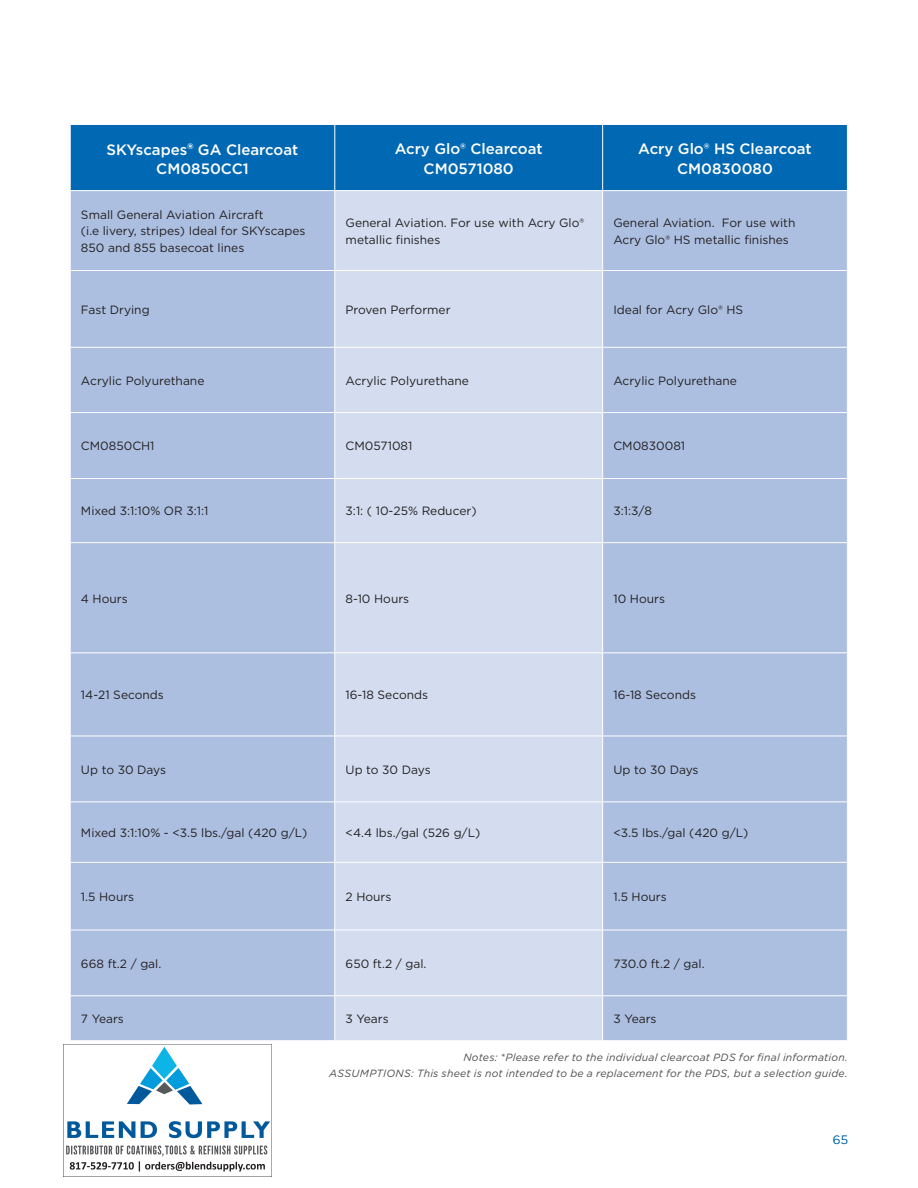
<style>
.page{position:relative;width:918px;height:1188px;background:#fff}
.page>*{position:absolute;margin:0;border:0;box-sizing:border-box;transform-origin:0 0}
.t1{font:500 15px/19.5px "Gotham";color:#fff;text-align:center}
.t2{font:12px/16.5px "Gotham";color:#231f20}
.t3{font:300 12px "Gotham";color:#0168b3}
.t4{font:italic 10.5px/16.5px "Gotham";letter-spacing:.02em;color:#4b4c4d;text-align:right}
.s1{font-weight:900;font-size:16.5px}
</style>
<div class="page">
<div style="left:71px;top:125px;width:776px;height:65px;background:#0168b3"></div>
<div style="left:71px;top:191px;width:776px;height:849px;background:#acbfe1"></div>
<div style="left:335px;top:191px;width:267px;height:849px;background:#d3ddef"></div>
<hr style="left:334px;top:125px;width:1px;height:65px;background:#fff">
<hr style="left:602px;top:125px;width:1px;height:65px;background:#fff">
<hr style="left:334px;top:191px;width:1px;height:79px;background:#fff">
<hr style="left:602px;top:191px;width:1px;height:79px;background:#fff">
<hr style="left:70px;top:270px;width:265px;height:1px;background:#fff">
<hr style="left:335px;top:270px;width:268px;height:1px;background:#fff">
<hr style="left:334px;top:271px;width:1px;height:76px;background:#fff">
<hr style="left:603px;top:270px;width:245px;height:1px;background:#fff">
<hr style="left:602px;top:271px;width:1px;height:76px;background:#fff">
<hr style="left:70px;top:347px;width:265px;height:1px;background:#fff">
<hr style="left:335px;top:347px;width:268px;height:1px;background:#fff">
<hr style="left:334px;top:348px;width:1px;height:64px;background:#fff">
<hr style="left:603px;top:347px;width:245px;height:1px;background:#fff">
<hr style="left:602px;top:348px;width:1px;height:64px;background:#fff">
<hr style="left:70px;top:412px;width:265px;height:1px;background:#fff">
<hr style="left:335px;top:412px;width:268px;height:1px;background:#fff">
<hr style="left:334px;top:413px;width:1px;height:65px;background:#fff">
<hr style="left:603px;top:412px;width:245px;height:1px;background:#fff">
<hr style="left:602px;top:413px;width:1px;height:65px;background:#fff">
<hr style="left:70px;top:478px;width:265px;height:1px;background:#fff">
<hr style="left:335px;top:478px;width:268px;height:1px;background:#fff">
<hr style="left:334px;top:479px;width:1px;height:63px;background:#fff">
<hr style="left:603px;top:478px;width:245px;height:1px;background:#fff">
<hr style="left:602px;top:479px;width:1px;height:63px;background:#fff">
<hr style="left:70px;top:542px;width:265px;height:1px;background:#fff">
<hr style="left:335px;top:542px;width:268px;height:1px;background:#fff">
<hr style="left:334px;top:543px;width:1px;height:109px;background:#fff">
<hr style="left:603px;top:542px;width:245px;height:1px;background:#fff">
<hr style="left:602px;top:543px;width:1px;height:109px;background:#fff">
<hr style="left:70px;top:652px;width:265px;height:1px;background:#fff">
<hr style="left:335px;top:652px;width:268px;height:1px;background:#fff">
<hr style="left:334px;top:653px;width:1px;height:83px;background:#fff">
<hr style="left:603px;top:652px;width:245px;height:1px;background:#fff">
<hr style="left:602px;top:653px;width:1px;height:83px;background:#fff">
<hr style="left:70px;top:736px;width:265px;height:1px;background:#fff">
<hr style="left:335px;top:736px;width:268px;height:1px;background:#fff">
<hr style="left:334px;top:736px;width:1px;height:65px;background:#fff">
<hr style="left:603px;top:736px;width:245px;height:1px;background:#fff">
<hr style="left:602px;top:736px;width:1px;height:65px;background:#fff">
<hr style="left:70px;top:801px;width:265px;height:1px;background:#fff">
<hr style="left:335px;top:801px;width:268px;height:1px;background:#fff">
<hr style="left:334px;top:802px;width:1px;height:60px;background:#fff">
<hr style="left:603px;top:801px;width:245px;height:1px;background:#fff">
<hr style="left:602px;top:802px;width:1px;height:60px;background:#fff">
<hr style="left:70px;top:862px;width:265px;height:1px;background:#fff">
<hr style="left:335px;top:862px;width:268px;height:1px;background:#fff">
<hr style="left:334px;top:863px;width:1px;height:67px;background:#fff">
<hr style="left:603px;top:862px;width:245px;height:1px;background:#fff">
<hr style="left:602px;top:863px;width:1px;height:67px;background:#fff">
<hr style="left:70px;top:930px;width:265px;height:1px;background:#fff">
<hr style="left:335px;top:930px;width:268px;height:1px;background:#fff">
<hr style="left:334px;top:930px;width:1px;height:65px;background:#fff">
<hr style="left:603px;top:930px;width:245px;height:1px;background:#fff">
<hr style="left:602px;top:930px;width:1px;height:65px;background:#fff">
<hr style="left:70px;top:995px;width:265px;height:1px;background:#fff">
<hr style="left:335px;top:995px;width:268px;height:1px;background:#fff">
<hr style="left:334px;top:996px;width:1px;height:44px;background:#fff">
<hr style="left:603px;top:995px;width:245px;height:1px;background:#fff">
<hr style="left:602px;top:996px;width:1px;height:44px;background:#fff">
<img style="left:63px;top:1044px;width:209px;height:133px">
<p class="t1" style="left:107px;top:139px;width:193px">SKYscapes<span class="s1">®</span> GA Clearcoat<br>CM0850CC1</p>
<p class="t1" style="left:395px;top:139px;width:150px">Acry Glo® Clearcoat<br>CM0571080</p>
<p class="t1" style="left:638px;top:139px;width:175px">Acry Glo® HS Clearcoat<br>CM0830080</p>
<p class="t2" style="left:81px;top:206px;width:226px">Small General Aviation Aircraft<br>(i.e livery, stripes) Ideal for SKYscapes<br>850 and 855 basecoat lines</p>
<p class="t2" style="left:346px;top:214px;width:240px">General Aviation. For use with Acry Glo® metallic finishes</p>
<p class="t2" style="left:613px;top:214px;width:184px">General Aviation. For use with<br>Acry Glo® HS metallic finishes</p>
<p class="t2" style="left:81px;top:301px;width:70px">Fast Drying</p>
<p class="t2" style="left:346px;top:301px;width:106px">Proven Performer</p>
<p class="t2" style="left:613px;top:301px;width:131px">Ideal for Acry Glo® HS</p>
<p class="t2" style="left:81px;top:372px;width:125px">Acrylic Polyurethane</p>
<p class="t2" style="left:346px;top:372px;width:125px">Acrylic Polyurethane</p>
<p class="t2" style="left:613px;top:372px;width:125px">Acrylic Polyurethane</p>
<p class="t2" style="left:81px;top:438px;width:75px">CM0850CH1</p>
<p class="t2" style="left:346px;top:438px;width:68px">CM0571081</p>
<p class="t2" style="left:613px;top:438px;width:73px">CM0830081</p>
<p class="t2" style="left:81px;top:503px;width:129px">Mixed 3:1:10% OR 3:1:1</p>
<p class="t2" style="left:346px;top:503px;width:132px">3:1: ( 10-25% Reducer)</p>
<p class="t2" style="left:613px;top:503px;width:40px">3:1:3/8</p>
<p class="t2" style="left:81px;top:590px;width:48px">4 Hours</p>
<p class="t2" style="left:346px;top:590px;width:65px">8-10 Hours</p>
<p class="t2" style="left:613px;top:590px;width:53px">10 Hours</p>
<p class="t2" style="left:81px;top:686px;width:84px">14-21 Seconds</p>
<p class="t2" style="left:346px;top:686px;width:84px">16-18 Seconds</p>
<p class="t2" style="left:613px;top:686px;width:84px">16-18 Seconds</p>
<p class="t2" style="left:81px;top:761px;width:87px">Up to 30 Days</p>
<p class="t2" style="left:346px;top:761px;width:87px">Up to 30 Days</p>
<p class="t2" style="left:613px;top:761px;width:87px">Up to 30 Days</p>
<p class="t2" style="left:81px;top:824px;width:228px">Mixed 3:1:10% - &lt;3.5 lbs./gal (420 g/L)</p>
<p class="t2" style="left:346px;top:824px;width:136px">&lt;4.4 lbs./gal (526 g/L)</p>
<p class="t2" style="left:613px;top:824px;width:137px">&lt;3.5 lbs./gal (420 g/L)</p>
<p class="t2" style="left:81px;top:888px;width:55px">1.5 Hours</p>
<p class="t2" style="left:346px;top:888px;width:47px">2 Hours</p>
<p class="t2" style="left:613px;top:888px;width:55px">1.5 Hours</p>
<p class="t2" style="left:81px;top:955px;width:82px">668 ft.2 / gal.</p>
<p class="t2" style="left:346px;top:955px;width:82px">650 ft.2 / gal.</p>
<p class="t2" style="left:613px;top:955px;width:93px">730.0 ft.2 / gal.</p>
<p class="t2" style="left:81px;top:1010px;width:44px">7 Years</p>
<p class="t2" style="left:346px;top:1010px;width:45px">3 Years</p>
<p class="t2" style="left:613px;top:1010px;width:45px">3 Years</p>
<p class="t4" style="left:329px;top:1049px;width:520px">Notes: *Please refer to the individual clearcoat PDS for final information.<br>ASSUMPTIONS: This sheet is not intended to be a replacement for the PDS, but a selection guide.</p>
<p class="t3" style="left:833px;top:1132px;width:17px">65</p>
</div>
